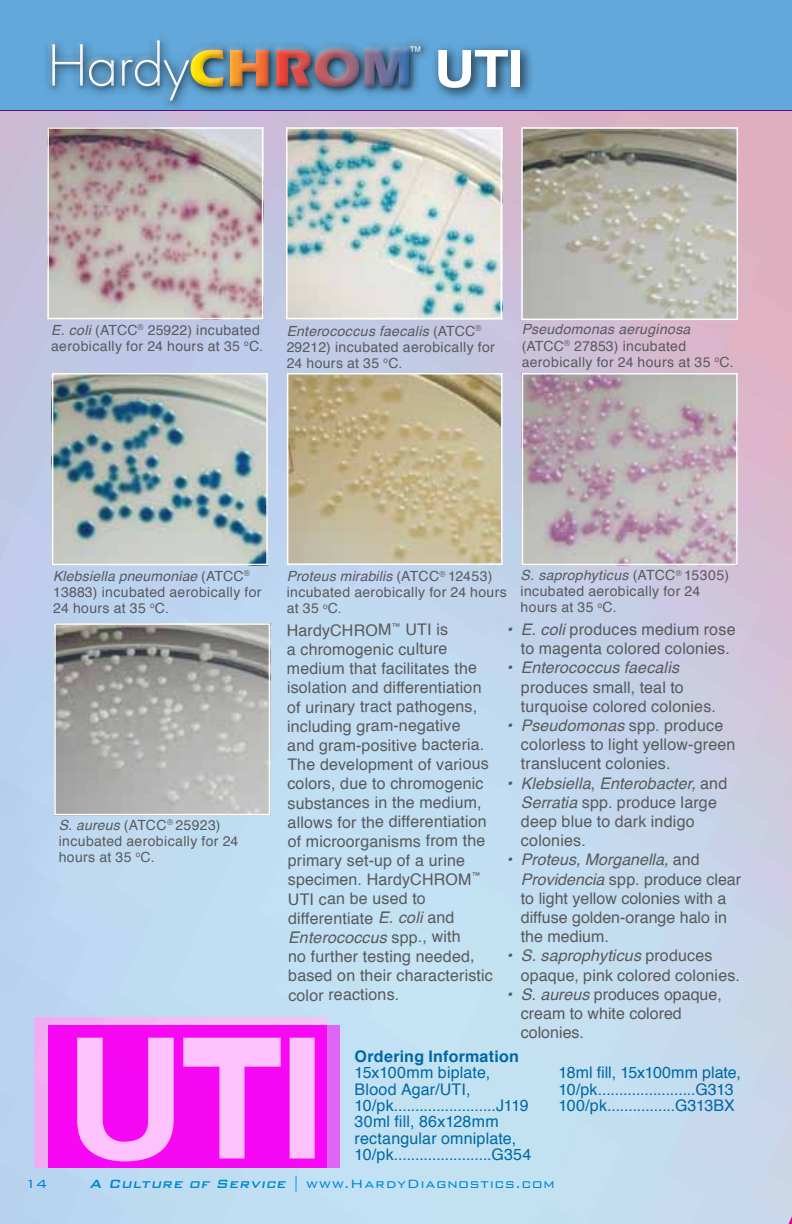
<style>
.page{position:relative;width:792px;height:1224px;background:#fff}
.page>*{position:absolute;margin:0;border:0;box-sizing:border-box;transform-origin:0 0}
.t1{font:300 54.8px "Futura LT";color:#fff}
.t2{font:700 51.2px "Helvetica";color:#fff;scale:1.1 1}
.t3{font:16px/19.2px "Helvetica";letter-spacing:.005em;color:#58595b}
.t4{font:16px/16.4px "Helvetica";letter-spacing:.01em;color:#0067a5}
.t5{font:300 16px "Bank Gothic BT";letter-spacing:.035em;color:#009cdc}
.t6{font:italic 16px "Helvetica";letter-spacing:.01em;color:#58595b}
.t7{font:700 16px "Helvetica";letter-spacing:.015em;color:#0067a5}
.t8{font:14px/16px "Helvetica";letter-spacing:.025em;color:#58595b}
.t9{font:13.4px "Arial";color:#fff}
.s1{font-style:italic}
.s2{font-weight:500;font-style:italic}
</style>
<div class="page">
<div style="left:0;top:0;width:792px;height:111px;background:#62a8da"></div>
<div style="left:43px;top:31px;width:388px;height:82px;background:#000;opacity:.75"></div>
<div style="left:48px;top:36px;width:377px;height:67px;background:#62a8da"></div>
<div style="left:49px;top:38px;width:377px;height:68px;background:#000;opacity:.75"></div>
<img style="left:0;top:111px;width:792px;height:1113px">
<img style="left:55px;top:376px;width:210px;height:186px">
<div style="left:52px;top:373px;width:216px;height:192px;border:2px solid #fff"></div>
<img style="left:50px;top:130px;width:210px;height:186px">
<div style="left:47px;top:127px;width:216px;height:192px;border:2px solid #fff"></div>
<div style="left:431px;top:42px;width:104px;height:60px;background:#000;opacity:.75"></div>
<img style="left:289px;top:130px;width:210px;height:186px">
<div style="left:286px;top:127px;width:216px;height:192px;border:2px solid #fff"></div>
<img style="left:290px;top:376px;width:210px;height:186px">
<div style="left:287px;top:373px;width:216px;height:192px;border:2px solid #fff"></div>
<img style="left:57px;top:626px;width:210px;height:186px">
<div style="left:54px;top:623px;width:216px;height:192px;border:2px solid #fff"></div>
<img style="left:525px;top:376px;width:210px;height:186px">
<div style="left:522px;top:373px;width:216px;height:192px;border:2px solid #fff"></div>
<img style="left:524px;top:130px;width:211px;height:187px">
<div style="left:521px;top:127px;width:217px;height:193px;border:2px solid #fff"></div>
<div style="left:48px;top:1026px;width:292px;height:142px;background:#de65f5"></div>
<svg style="left:34px;top:1018px;width:293px;height:150px;background:#f537f2"></svg>
<svg style="left:77px;top:1038px;width:238px;height:123px;background:#f95ef7"></svg>
<h1 class="t1" style="left:48px;top:32px;width:143px">Hardy</h1>
<p class="t9" style="left:409px;top:42px;width:15px">™</p>
<h2 class="t2" style="left:434px;top:28px;width:83px">UTI</h2>
<p class="t8" style="left:51px;top:322px;width:213px"><span class="s1">E. coli</span> (ATCC<sup>®</sup> 25922) incubated aerobically for 24 hours at 35 <sup>o</sup>C.</p>
<p class="t8" style="left:287px;top:323px;width:210px"><span class="s1">Enterococcus faecalis</span> (ATCC<sup>®<br></sup>29212) incubated aerobically for<br>24 hours at 35 <sup>o</sup>C.</p>
<p class="t8" style="left:522px;top:321px;width:213px"><span class="s1">Pseudomonas aeruginosa </span>(ATCC<sup>®</sup> 27853) incubated aerobically for 24 hours at 35 <sup>o</sup>C.</p>
<p class="t8" style="left:53px;top:568px;width:210px"><span class="s1">Klebsiella pneumoniae</span> (ATCC<sup>®<br></sup>13883) incubated aerobically for<br>24 hours at 35 <sup>o</sup>C.</p>
<p class="t8" style="left:59px;top:818px;width:181px"><span class="s1">S. aureus</span> (ATCC<sup>®</sup> 25923) incubated aerobically for 24 hours at 35 <sup>o</sup>C.</p>
<p class="t8" style="left:287px;top:569px;width:222px"><span class="s1">Proteus mirabilis</span> (ATCC<sup>®</sup> 12453) incubated aerobically for 24 hours at 35 <sup>o</sup>C.</p>
<p class="t8" style="left:521px;top:568px;width:210px"><span class="s1">S. saprophyticus</span> (ATCC<sup>®</sup> 15305) incubated aerobically for 24 hours at 35 <sup>o</sup>C.</p>
<p class="t3" style="left:287px;top:621px;width:208px">HardyCHROM<sup>™</sup> UTI is<br>a chromogenic culture medium that facilitates the isolation and differentiation of urinary tract pathogens, including gram-negative<br>and gram-positive bacteria.<br>The development of various colors, due to chromogenic substances in the medium, allows for the differentiation of microorganisms from the primary set-up of a urine specimen. HardyCHROM<sup>™<br></sup>UTI can be used to differentiate <span class="s1">E. coli</span> and<br><span class="s1">Enterococcus</span> spp., with<br>no further testing needed, based on their characteristic color reactions.</p>
<p class="t3" style="left:507px;top:620px;width:230px;text-align:center"><span class="s1">• E. coli</span> produces medium rose to magenta colored colonies.</p>
<p class="t6" style="left:507px;top:655px;width:174px">• Enterococcus faecalis</p>
<p class="t3" style="left:521px;top:678px;width:197px">produces small, teal to turquoise colored colonies.</p>
<p class="t3" style="left:521px;top:716px;width:216px;text-indent:-14px"><span class="s1">• Pseudomonas</span> spp. produce colorless to light yellow-green translucent colonies.</p>
<p class="t3" style="left:521px;top:774px;width:208px;text-indent:-14px"><span class="s1">• Klebsiella</span>, <span class="s1">Enterobacter,</span> and<br><span class="s1">Serratia</span> spp. produce large deep blue to dark indigo colonies.</p>
<p class="t3" style="left:521px;top:851px;width:222px;text-indent:-14px"><span class="s1">• Proteus, Morganella,</span> and<br><span class="s1">Providencia</span> spp. produce clear to light yellow colonies with a diffuse golden-orange halo in the medium.</p>
<p class="t3" style="left:521px;top:947px;width:221px;text-indent:-14px"><span class="s1">• S. saprophyticus</span> produces opaque, pink colored colonies.</p>
<p class="t3" style="left:521px;top:985px;width:203px;text-indent:-14px"><span class="s1">• S. aureus</span> produces opaque, cream to white colored colonies.</p>
<p class="t7" style="left:355px;top:1043px;width:166px">Ordering Information</p>
<p class="t4" style="left:355px;top:1065px;width:178px">15x100mm biplate,<br>Blood Agar/UTI,<br>10/pk........................J119<br>30ml fill, 86x128mm rectangular omniplate,<br>10/pk.......................G354</p>
<p class="t4" style="left:559px;top:1065px;width:184px">18ml fill, 15x100mm plate,<br>10/pk.......................G313<br>100/pk................G313BX</p>
<p class="t5" style="left:24px;top:1175px;width:25px">14</p>
<p class="t5" style="left:90px;top:1175px;width:467px"><span class="s2">A Culture of Service</span> | www.HardyDiagnostics.com</p>
</div>
